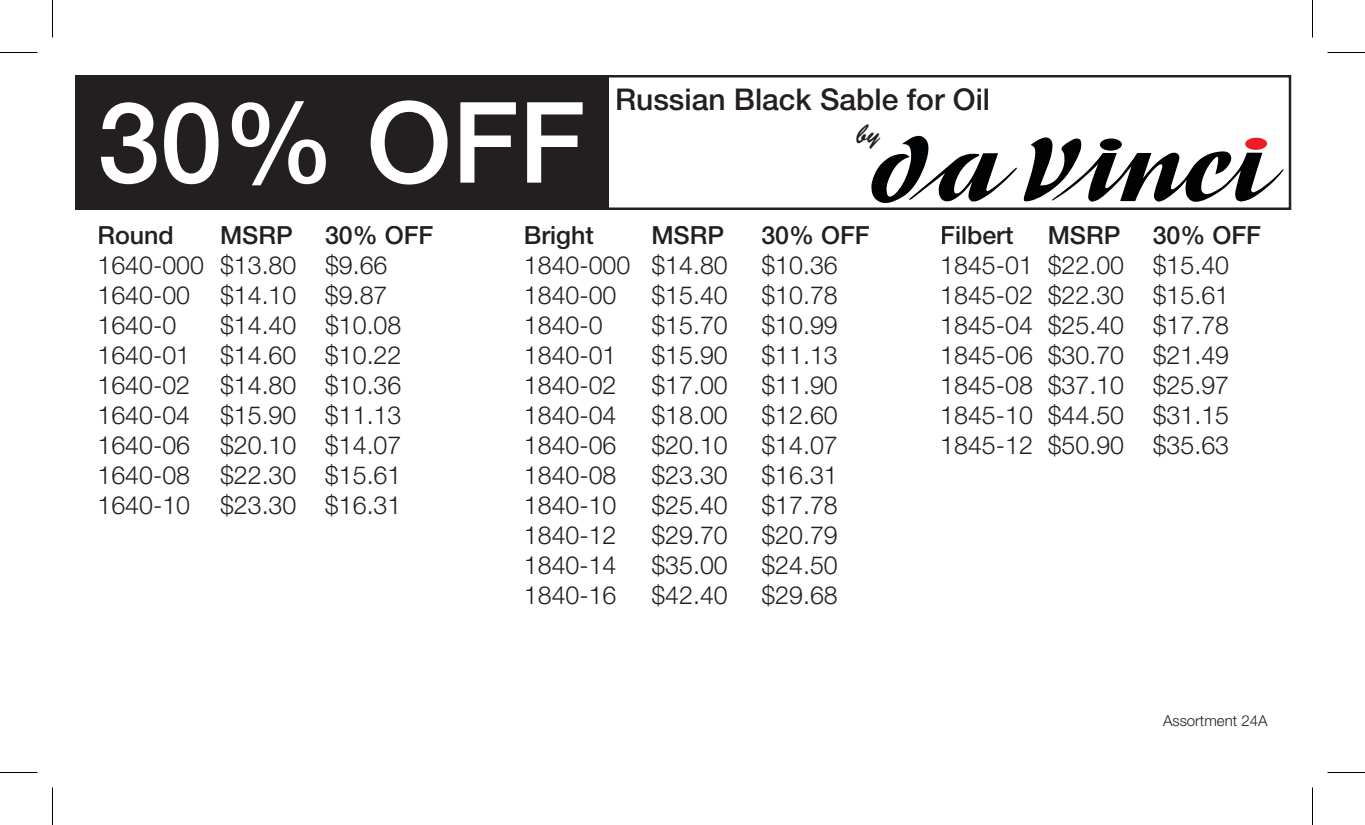
<style>
.page{position:relative;width:1365px;height:825px;background:#fff}
.page>*{position:absolute;margin:0;border:0;box-sizing:border-box;transform-origin:0 0}
.t1{font:500 112.5px "Helvetica Neue";color:#fff}
.t2{font:500 30px "Helvetica Neue";color:#231f20}
.t3{font:27.5px "Brush Script Std";color:#231f20}
.t4{font:300 25px/30px "Helvetica Neue";color:#231f20;text-align:justify}
.t5{font:500 25px "Helvetica Neue";color:#231f20}
.t6{font:300 15px "Helvetica Neue";color:#231f20}
</style>
<div class="page">
<svg style="left:75px;top:75px;width:1216px;height:135px;fill:#231f20"></svg>
<svg style="left:871px;top:133px;width:146px;height:72px"></svg>
<svg style="left:1023px;top:137px;width:261px;height:66px"></svg>
<div style="left:1100px;top:138px;width:22px;height:13px;background:#010203;border-radius:50%"></div>
<div style="left:1245px;top:138px;width:22px;height:12px;background:#ee1d23;border-radius:50%"></div>
<hr style="left:0;top:52px;width:38px;height:1px;background:#000">
<hr style="left:1328px;top:52px;width:37px;height:1px;background:#000">
<hr style="left:0;top:772px;width:38px;height:1px;background:#000">
<hr style="left:1328px;top:772px;width:37px;height:1px;background:#000">
<hr style="left:52px;top:0;width:1px;height:38px;background:#000">
<hr style="left:52px;top:788px;width:1px;height:37px;background:#000">
<hr style="left:1312px;top:0;width:1px;height:38px;background:#000">
<hr style="left:1312px;top:788px;width:1px;height:37px;background:#000">
<h1 class="t1" style="left:98px;top:76px;width:489px">30% OFF</h1>
<p class="t2" style="left:615px;top:81px;width:377px">Russian Black Sable for Oil</p>
<p class="t3" style="left:856px;top:119px;width:25px">by</p>
<p class="t5" style="left:98px;top:221px;width:78px">Round</p>
<p class="t5" style="left:220px;top:221px;width:74px">MSRP</p>
<p class="t5" style="left:325px;top:221px;width:110px">30% OFF</p>
<p class="t4" style="left:98px;top:250px;width:292px">1640-000 $13.80 $9.66<br>1640-00 $14.10 $9.87<br>1640-0</p>
<p class="t4" style="left:98px;top:310px;width:305px;text-indent:122px">$14.40 $10.08<br>1640-01 $14.60 $10.22<br>1640-02 $14.80 $10.36<br>1640-04 $15.90 $11.13<br>1640-06 $20.10 $14.07<br>1640-08 $22.30 $15.61<br>1640-10 $23.30 $16.31</p>
<p class="t5" style="left:524px;top:221px;width:71px">Bright</p>
<p class="t5" style="left:651px;top:221px;width:74px">MSRP</p>
<p class="t5" style="left:761px;top:221px;width:110px">30% OFF</p>
<p class="t4" style="left:524px;top:250px;width:205px">1840-000 $14.80</p>
<p class="t4" style="left:761px;top:250px;width:78px">$10.36</p>
<p class="t4" style="left:524px;top:280px;width:94px">1840-00</p>
<p class="t4" style="left:651px;top:280px;width:78px">$15.40</p>
<p class="t4" style="left:761px;top:280px;width:78px">$10.78</p>
<p class="t4" style="left:524px;top:310px;width:80px">1840-0</p>
<p class="t4" style="left:651px;top:310px;width:78px">$15.70</p>
<p class="t4" style="left:761px;top:310px;width:78px">$10.99</p>
<p class="t4" style="left:524px;top:340px;width:94px">1840-01</p>
<p class="t4" style="left:651px;top:340px;width:78px">$15.90</p>
<p class="t4" style="left:761px;top:340px;width:78px">$11.13</p>
<p class="t4" style="left:524px;top:370px;width:94px">1840-02</p>
<p class="t4" style="left:651px;top:370px;width:78px">$17.00</p>
<p class="t4" style="left:761px;top:370px;width:78px">$11.90</p>
<p class="t4" style="left:524px;top:400px;width:94px">1840-04</p>
<p class="t4" style="left:651px;top:400px;width:78px">$18.00</p>
<p class="t4" style="left:761px;top:400px;width:78px">$12.60</p>
<p class="t4" style="left:524px;top:430px;width:94px">1840-06</p>
<p class="t4" style="left:651px;top:430px;width:78px">$20.10</p>
<p class="t4" style="left:761px;top:430px;width:78px">$14.07</p>
<p class="t4" style="left:524px;top:460px;width:94px">1840-08</p>
<p class="t4" style="left:651px;top:460px;width:78px">$23.30</p>
<p class="t4" style="left:761px;top:460px;width:78px">$16.31</p>
<p class="t4" style="left:524px;top:490px;width:94px">1840-10</p>
<p class="t4" style="left:651px;top:490px;width:78px">$25.40</p>
<p class="t4" style="left:761px;top:490px;width:78px">$17.78</p>
<p class="t4" style="left:524px;top:520px;width:94px">1840-12</p>
<p class="t4" style="left:651px;top:520px;width:78px">$29.70</p>
<p class="t4" style="left:761px;top:520px;width:78px">$20.79</p>
<p class="t4" style="left:524px;top:550px;width:94px">1840-14</p>
<p class="t4" style="left:651px;top:550px;width:78px">$35.00</p>
<p class="t4" style="left:761px;top:550px;width:78px">$24.50</p>
<p class="t4" style="left:524px;top:580px;width:94px">1840-16</p>
<p class="t4" style="left:651px;top:580px;width:78px">$42.40</p>
<p class="t4" style="left:761px;top:580px;width:78px">$29.68</p>
<p class="t5" style="left:940px;top:221px;width:75px">Filbert</p>
<p class="t5" style="left:1048px;top:221px;width:74px">MSRP</p>
<p class="t5" style="left:1153px;top:221px;width:110px">30% OFF</p>
<p class="t4" style="left:940px;top:250px;width:290px">1845-01 $22.00 $15.40<br>1845-02 $22.30 $15.61<br>1845-04 $25.40 $17.78<br>1845-06 $30.70 $21.49<br>1845-08 $37.10 $25.97<br>1845-10 $44.50 $31.15<br>1845-12 $50.90 $35.63</p>
<p class="t6" style="left:1163px;top:711px;width:106px">Assortment 24A</p>
</div>
